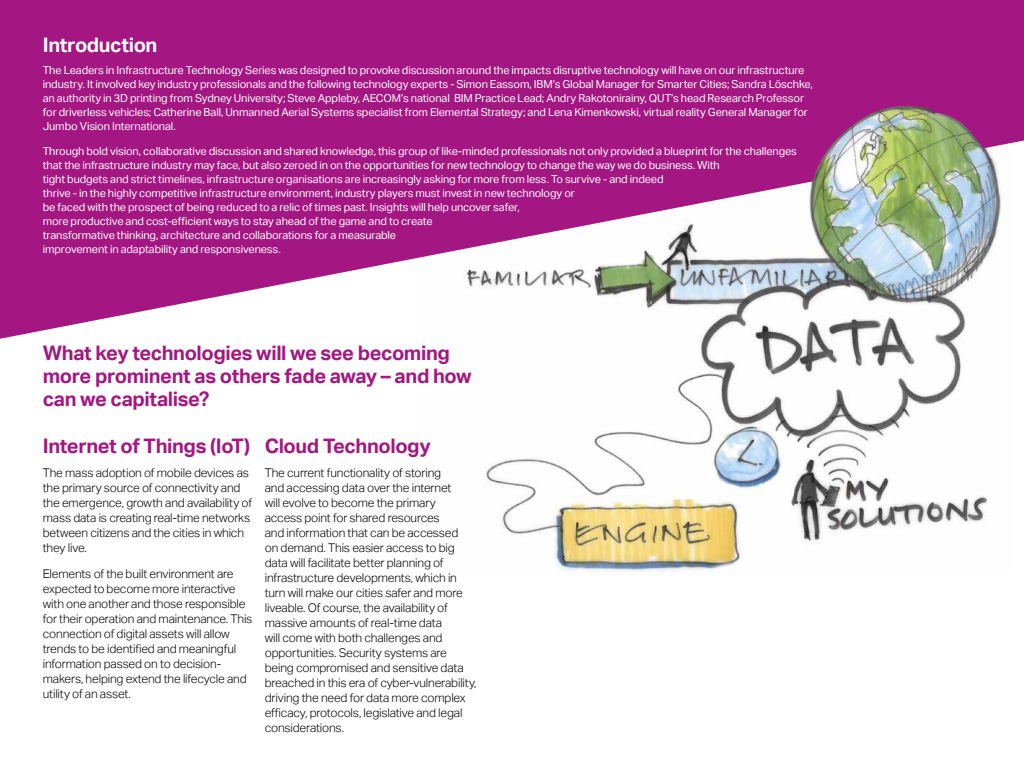
<style>
.page{position:relative;width:1024px;height:768px;background:#fff}
.page>*{position:absolute;margin:0;border:0;box-sizing:border-box;transform-origin:0 0}
.t1{font:700 20px/23px "AECOM Sans";letter-spacing:-.02em;color:#a41681}
.t2{font:700 20px "AECOM Sans";letter-spacing:-.015em;color:#fff}
.t3{font:300 12px/15px "AECOM Sans";letter-spacing:-.015em;color:#000}
.t4{font:11px/14px "AECOM Sans";letter-spacing:-.01em;color:#fff}
</style>
<div class="page">
<img style="left:486px;top:339px;width:502px;height:233px">
<svg style="left:0;top:0;width:1024px;height:339px;fill:#a41681"></svg>
<img style="left:809px;top:106px;width:185px;height:115px">
<h1 class="t2" style="left:43px;top:33px;width:116px">Introduction</h1>
<p class="t4" style="left:43px;top:63px;width:772px">The Leaders in Infrastructure Technology Series was designed to provoke discussion around the impacts disruptive technology will have on our infrastructure industry. It involved key industry professionals and the following technology experts - Simon Eassom, IBM’s Global Manager for Smarter Cities; Sandra Löschke, an authority in 3D printing from Sydney University; Steve Appleby, AECOM’s national BIM Practice Lead; Andry Rakotonirainy, QUT’s head Research Professor for driverless vehicles; Catherine Ball, Unmanned Aerial Systems specialist from Elemental Strategy; and Lena Kimenkowski, virtual reality General Manager for Jumbo Vision International.</p>
<p class="t4" style="left:43px;top:144px;width:756px">Through bold vision, collaborative discussion and shared knowledge, this group of like-minded professionals not only provided a blueprint for the challenges that the infrastructure industry may face, but also zeroed in on the opportunities for new technology to change the way we do business. With<br>tight budgets and strict timelines, infrastructure organisations are increasingly asking for more from less. To survive - and indeed<br>thrive - in the highly competitive infrastructure environment, industry players must invest in new technology or<br>be faced with the prospect of being reduced to a relic of times past. Insights will help uncover safer,<br>more productive and cost-efficient ways to stay ahead of the game and to create<br>transformative thinking, architecture and collaborations for a measurable<br>improvement in adaptability and responsiveness.</p>
<h1 class="t1" style="left:43px;top:341px;width:430px">What key technologies will we see becoming more prominent as others fade away – and how can we capitalise?</h1>
<h1 class="t1" style="left:43px;top:435px;width:209px">Internet of Things (IoT)</h1>
<p class="t3" style="left:43px;top:465px;width:211px">The mass adoption of mobile devices as the primary source of connectivity and the emergence, growth and availability of mass data is creating real-time networks between citizens and the cities in which they live.</p>
<p class="t3" style="left:43px;top:566px;width:211px">Elements of the built environment are expected to become more interactive with one another and those responsible for their operation and maintenance. This connection of digital assets will allow trends to be identified and meaningful information passed on to decision&shy;makers, helping extend the lifecycle and utility of an asset.</p>
<h1 class="t1" style="left:265px;top:435px;width:168px">Cloud Technology</h1>
<p class="t3" style="left:265px;top:465px;width:213px">The current functionality of storing<br>and accessing data over the internet<br>will evolve to become the primary<br>access point for shared resources<br>and information that can be accessed<br>on demand. This easier access to big data will facilitate better planning of infrastructure developments, which in turn will make our cities safer and more liveable. Of course, the availability of massive amounts of real-time data<br>will come with both challenges and opportunities. Security systems are being compromised and sensitive data breached in this era of cyber-vulnerability, driving the need for data more complex efficacy, protocols, legislative and legal considerations.</p>
</div>
